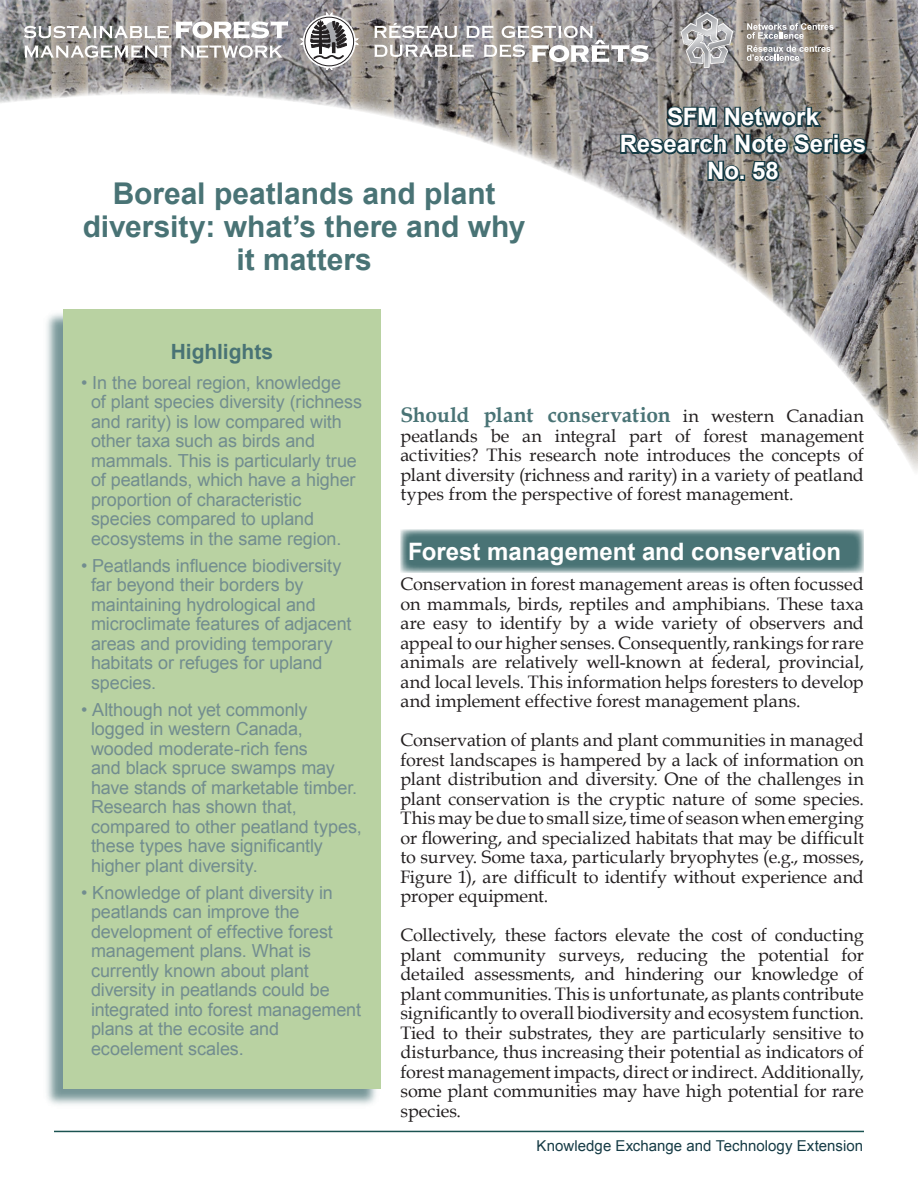
<style>
.page{position:relative;width:918px;height:1188px;background:#fff}
.page>*{position:absolute;margin:0;border:0;box-sizing:border-box;transform-origin:0 0}
.t1{font:700 30px/33px "Arial";color:#497375;text-align:center}
.t2{font:700 24px/27px "Arial";color:#fff;text-align:center}
.t3{font:700 21px "Book Antiqua";letter-spacing:-.005em;color:#497375}
.t4{font:700 21px "Arial";color:#497375}
.t5{font:18px/19.5px "Book Antiqua";letter-spacing:-.005em;color:#231f20;text-align:justify}
.t6{font:18px/19.5px "Arial";letter-spacing:-.005em;color:#728d8f}
.t7{font:15px "Arial";color:#163b45}
.s1{font-weight:400;font-size:18px;color:#231f20}
</style>
<div class="page">
<img style="left:0;top:0;width:918px;height:471px">
<hr style="left:54px;top:1131px;width:810px;height:1px;background:#1b5351">
<svg style="left:619px;top:84px;width:250px;height:100px;background:#6e7473"></svg>
<div style="left:43px;top:310px;width:337px;height:799px;background:#497375;opacity:.75"></div>
<div style="left:63px;top:309px;width:318px;height:780px;background:#b9d2a2"></div>
<svg style="left:747px;top:23px;width:87px;height:16px"></svg>
<svg style="left:747px;top:45px;width:84px;height:16px"></svg>
<svg style="left:24px;top:26px;width:145px;height:12px"></svg>
<svg style="left:25px;top:45px;width:146px;height:13px"></svg>
<svg style="left:181px;top:45px;width:102px;height:13px"></svg>
<svg style="left:175px;top:21px;width:113px;height:18px"></svg>
<svg style="left:374px;top:23px;width:275px;height:40px"></svg>
<svg style="left:300px;top:13px;width:58px;height:57px"></svg>
<svg style="left:681px;top:12px;width:52px;height:56px;background:#aaa9ab"></svg>
<svg style="left:400px;top:529px;width:464px;height:44px;background:#5f8486"></svg>
<h1 class="t1" style="left:83px;top:178px;width:444px">Boreal peatlands and plant diversity: what’s there and why it matters</h1>
<h2 class="t2" style="left:620px;top:104px;width:248px">SFM Network<br>Research Note Series<br>No. 58</h2>
<p class="t4" style="left:171px;top:337px;width:104px">Highlights</p>
<p class="t6" style="left:91px;top:373px;width:273px;text-indent:-10px">• In the boreal region, knowledge<br>of plant species diversity (richness and rarity) is low compared with other taxa such as birds and mammals. This is particularly true of peatlands, which have a higher proportion of characteristic species compared to upland ecosystems in the same region.</p>
<p class="t6" style="left:91px;top:556px;width:262px;text-indent:-10px">• Peatlands influence biodiversity far beyond their borders by maintaining hydrological and microclimate features of adjacent areas and providing temporary habitats or refuges for upland species.</p>
<p class="t6" style="left:91px;top:700px;width:272px;text-indent:-10px">• Although not yet commonly logged in western Canada, wooded moderate-rich fens<br>and black spruce swamps may have stands of marketable timber.<br>Research has shown that, compared to other peatland types, these types have significantly higher plant diversity.</p>
<p class="t6" style="left:91px;top:883px;width:272px;text-indent:-10px">• Knowledge of plant diversity in peatlands can improve the development of effective forest management plans. What is currently known about plant diversity in peatlands could be integrated into forest management plans at the ecosite and ecoelement scales.</p>
<p class="t3" style="left:400px;top:401px;width:465px">Should plant conservation <span class="s1">in western Canadian</span></p>
<p class="t5" style="left:400px;top:426px;width:465px">peatlands be an integral part of forest management activities? This research note introduces the concepts of plant diversity (richness and rarity) in a variety of peatland types from the perspective of forest management.</p>
<h2 class="t2" style="left:408px;top:539px;width:435px">Forest management and conservation</h2>
<p class="t5" style="left:400px;top:574px;width:465px">Conservation in forest management areas is often focussed on mammals, birds, reptiles and amphibians. These taxa are easy to identify by a wide variety of observers and appeal to our higher senses. Consequently, rankings for rare animals are relatively well-known at federal, provincial, and local levels. This information helps foresters to develop and implement effective forest management plans.</p>
<p class="t5" style="left:400px;top:730px;width:465px">Conservation of plants and plant communities in managed forest landscapes is hampered by a lack of information on plant distribution and diversity. One of the challenges in plant conservation is the cryptic nature of some species.<br>This may be due to small size, time of season when emerging or flowering, and specialized habitats that may be difficult to survey. Some taxa, particularly bryophytes (e.g., mosses, Figure 1), are difficult to identify without experience and proper equipment.</p>
<p class="t5" style="left:400px;top:925px;width:465px">Collectively, these factors elevate the cost of conducting plant community surveys, reducing the potential for detailed assessments, and hindering our knowledge of plant communities. This is unfortunate, as plants contribute significantly to overall biodiversity and ecosystem function.<br>Tied to their substrates, they are particularly sensitive to disturbance, thus increasing their potential as indicators of forest management impacts, direct or indirect. Additionally, some plant communities may have high potential for rare species.</p>
<p class="t7" style="left:537px;top:1136px;width:328px">Knowledge Exchange and Technology Extension</p>
</div>
